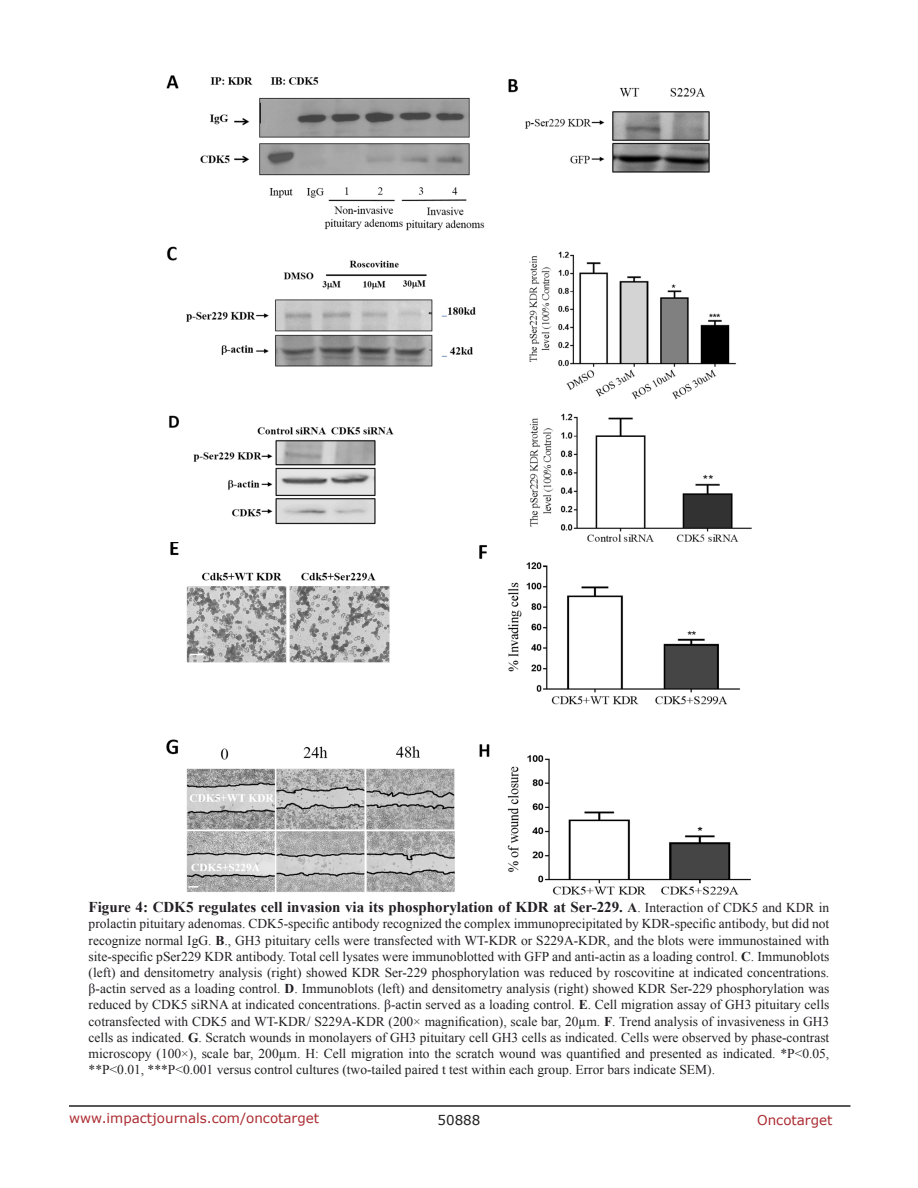
<style>
.page{position:relative;width:918px;height:1188px;background:#fff}
.page>*{position:absolute;margin:0;border:0;box-sizing:border-box;transform-origin:0 0}
.t1{font:700 15px "Times New Roman";color:#221f22}
.t2{font:13.5px/16.2px "Times New Roman";color:#221f22;text-align:justify}
.t3{font:13.5px "Verdana";color:#ac2b31}
.t4{font:13.5px "Verdana";color:#221f22}
.s1{font-size:13.5px}
.s2{font-weight:400;font-size:13.5px}
.s3{font-weight:700}
</style>
<div class="page">
<hr style="left:69px;top:1105px;width:781px;height:2px;background:#231f20">
<img style="left:166px;top:76px;width:586px;height:819px">
<p class="t1" style="left:89px;top:897px;width:742px">Figure 4: CDK5 regulates cell invasion via its phosphorylation of KDR at Ser-229. <span class="s1">A</span><span class="s2">. Interaction of CDK5 and KDR in</span></p>
<p class="t2" style="left:89px;top:916px;width:742px">prolactin pituitary adenomas. CDK5-specific antibody recognized the complex immunoprecipitated by KDR-specific antibody, but did not recognize normal IgG. <span class="s3">B</span>., GH3 pituitary cells were transfected with WT-KDR or S229A-KDR, and the blots were immunostained with site-specific pSer229 KDR antibody. Total cell lysates were immunoblotted with GFP and anti-actin as a loading control. <span class="s3">C</span>. Immunoblots (left) and densitometry analysis (right) showed KDR Ser-229 phosphorylation was reduced by roscovitine at indicated concentrations. β-actin served as a loading control. <span class="s3">D</span>. Immunoblots (left) and densitometry analysis (right) showed KDR Ser-229 phosphorylation was reduced by CDK5 siRNA at indicated concentrations. β-actin served as a loading control. <span class="s3">E</span>. Cell migration assay of GH3 pituitary cells cotransfected with CDK5 and WT-KDR/ S229A-KDR (200× magnification), scale bar, 20µm. <span class="s3">F</span>. Trend analysis of invasiveness in GH3 cells as indicated. <span class="s3">G</span>. Scratch wounds in monolayers of GH3 pituitary cell GH3 cells as indicated. Cells were observed by phase-contrast microscopy (100×), scale bar, 200µm. H: Cell migration into the scratch wound was quantified and presented as indicated. *P&lt;0.05, **P&lt;0.01, ***P&lt;0.001 versus control cultures (two-tailed paired t test within each group. Error bars indicate SEM).</p>
<p class="t3" style="left:69px;top:1109px;width:252px">www.impactjournals.com/oncotarget</p>
<p class="t4" style="left:438px;top:1111px;width:44px">50888</p>
<p class="t3" style="left:757px;top:1111px;width:77px">Oncotarget</p>
</div>
